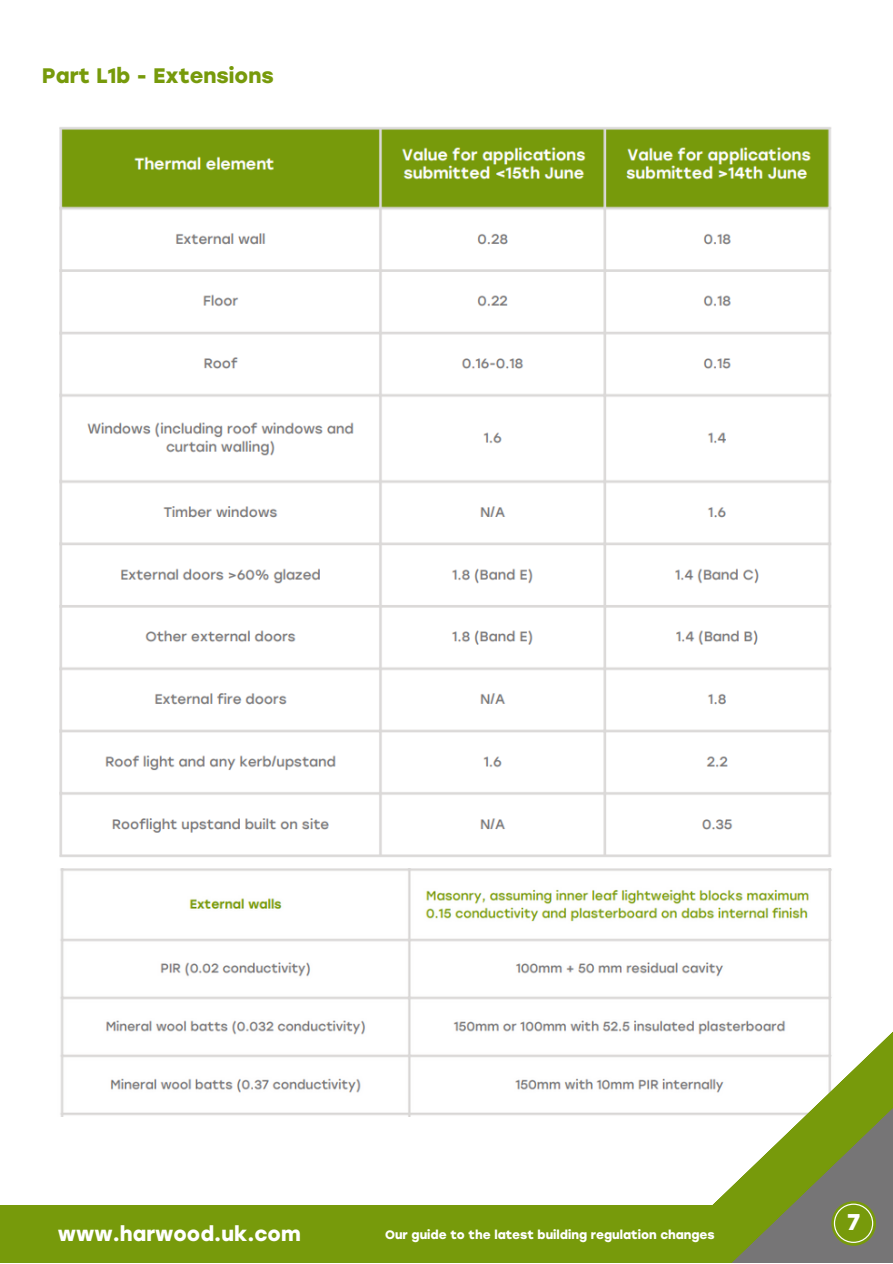
<style>
.page{position:relative;width:893px;height:1264px;background:#fff}
.page>*{position:absolute;margin:0;border:0;box-sizing:border-box;transform-origin:0 0}
.t1{font:700 22.8px "Stolzl";color:#fff}
.t2{font:700 21px "Stolzl";color:#779a0b}
.t3{font:700 20.55px "Stolzl";color:#fff}
.t4{font:700 12.3px "Stolzl";color:#fff}
</style>
<div class="page">
<img style="left:59px;top:127px;width:773px;height:730px">
<img style="left:60px;top:868px;width:772px;height:248px">
<svg style="left:495px;top:1005px;width:337px;height:111px"></svg>
<div style="left:0;top:1204px;width:743px;height:58px;background:#779a0b"></div>
<svg style="left:667px;top:1027px;width:225px;height:235px"></svg>
<svg style="left:831px;top:1201px;width:45px;height:44px"></svg>
<svg style="left:833px;top:1203px;width:40px;height:39px"></svg>
<h2 class="t2" style="left:42px;top:63px;width:233px">Part L1b - Extensions</h2>
<h3 class="t3" style="left:58px;top:1221px;width:244px">www.harwood.uk.com</h3>
<p class="t4" style="left:385px;top:1227px;width:331px">Our guide to the latest building regulation changes</p>
<h1 class="t1" style="left:847px;top:1207px;width:14px">7</h1>
</div>
